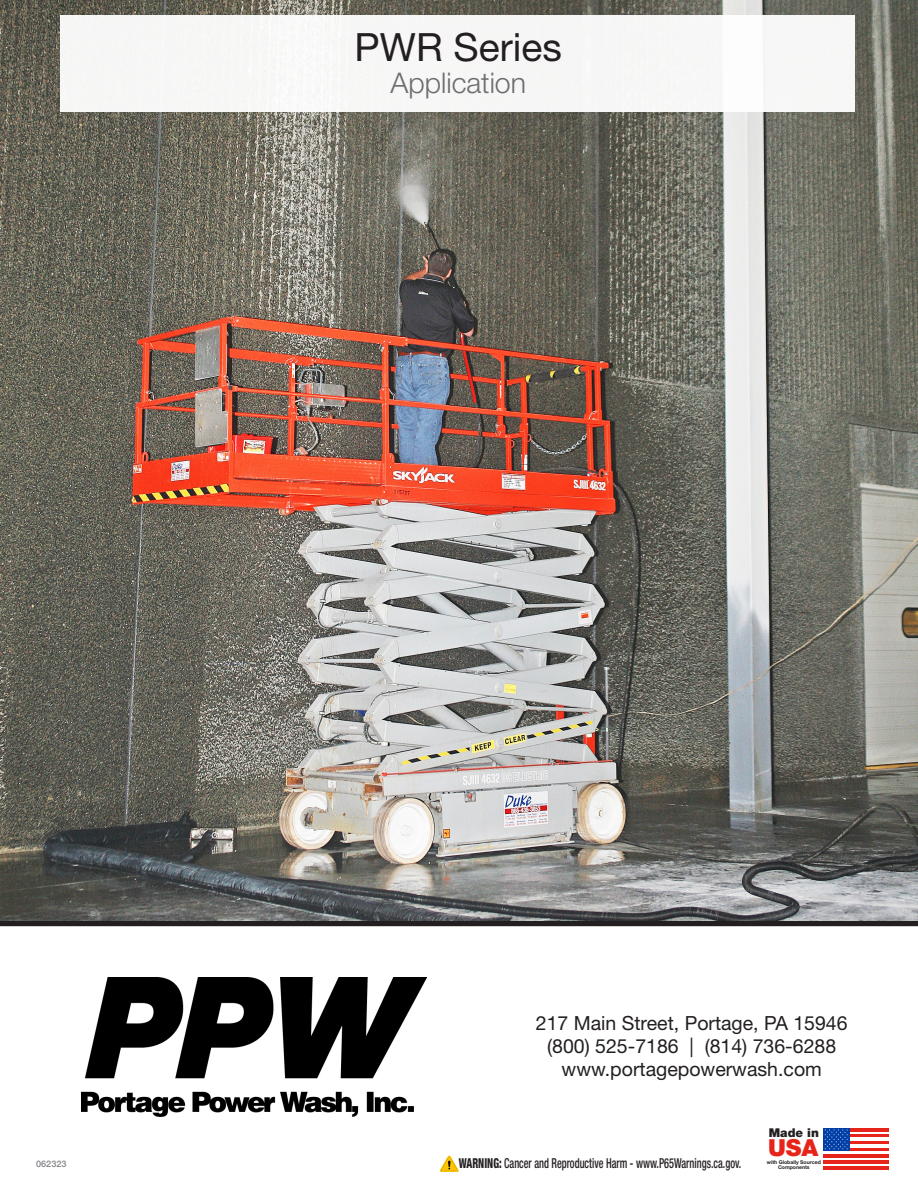
<style>
.page{position:relative;width:918px;height:1188px;background:#fff}
.page>*{position:absolute;margin:0;border:0;box-sizing:border-box;transform-origin:0 0}
.t1{font:39px "Helvetica Neue LT Std";color:#231f20}
.t2{font:300 28.5px "Helvetica Neue LT Std";color:#6c6d70}
.t3{font:900 23.55px "Helvetica Neue LT Std";color:#e72419}
.t4{font:19.5px/23.4px "Helvetica Neue LT Std";color:#231f20;text-align:center}
.t5{font:500 condensed 13.65px "Helvetica Neue LT Std";color:#231f20;scale:.75 1}
.t6{font:900 12.15px "Helvetica Neue LT Std";color:#231f20}
.t7{font:500 9px "Helvetica Neue LT Std";color:#808285}
.t8{font:700 5.25px/5.2px "Helvetica Neue LT Std";color:#231f20;text-align:center}
.s1{font-weight:800}
</style>
<div class="page">
<img style="left:82px;top:978px;width:344px;height:139px">
<div style="left:0;top:920px;width:918px;height:6px;background:#231f20"></div>
<img style="left:0;top:0;width:918px;height:920px">
<div style="left:60px;top:16px;width:795px;height:96px;background:#f7f7f6"></div>
<svg style="left:823px;top:1128px;width:66px;height:43px"></svg>
<svg style="left:440px;top:1156px;width:18px;height:16px"></svg>
<p class="t1" style="left:355px;top:24px;width:209px">PWR Series</p>
<p class="t2" style="left:390px;top:65px;width:137px">Application</p>
<p class="t7" style="left:36px;top:1159px;width:32px">062323</p>
<p class="t4" style="left:536px;top:1011px;width:313px">217 Main Street, Portage, PA 15946 (800) 525-7186 | (814) 736-6288 www.portagepowerwash.com</p>
<p class="t5" style="left:459px;top:1155px;width:378px"><span class="s1">WARNING:</span> Cancer and Reproductive Harm - www.P65Warnings.ca.gov.</p>
<p class="t6" style="left:769px;top:1125px;width:52px">Made in</p>
<p class="t8" style="left:767px;top:1159px;width:55px">with Globally Sourced<br>Components</p>
<p class="t3" style="left:768px;top:1134px;width:52px">USA</p>
</div>
